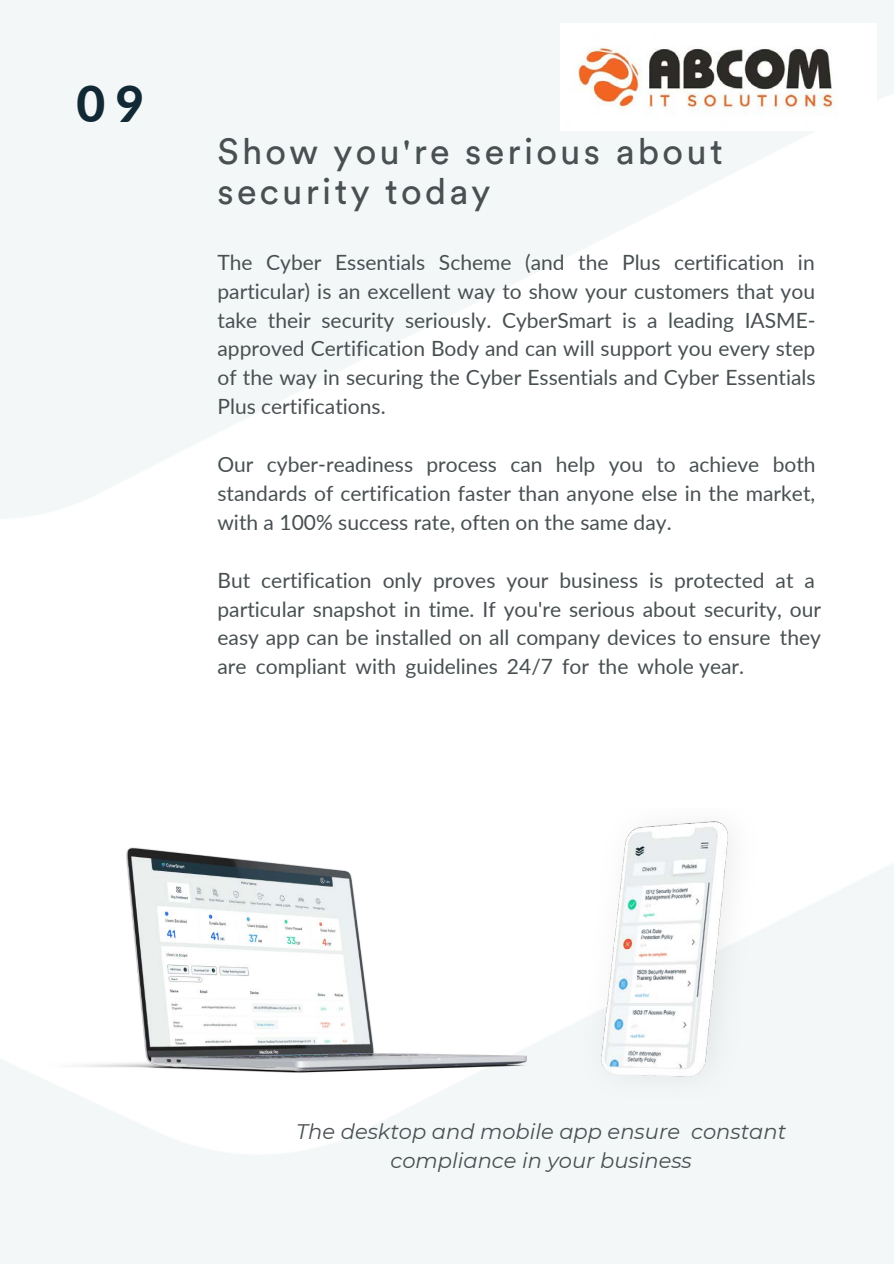
<style>
.page{position:relative;width:894px;height:1264px;background:#fff}
.page>*{position:absolute;margin:0;border:0;box-sizing:border-box;transform-origin:0 0}
.t1{font:800 49.65px "Lato";color:#112935}
.t2{font:36px/40.5px "Circular Std";letter-spacing:.09em;color:#495052}
.t3{font:21px/29px "Lato";color:#495052;text-align:justify}
.t4{font:italic 21px/29px "Montserrat";color:#495052;text-align:center}
</style>
<div class="page">
<img style="left:29px;top:847px;width:551px;height:313px">
<img style="left:554px;top:811px;width:223px;height:286px">
<img style="left:571px;top:46px;width:267px;height:70px">
<h1 class="t1" style="left:77px;top:73px;width:69px">09</h1>
<h2 class="t2" style="left:217px;top:132px;width:506px">Show you're serious about security today</h2>
<p class="t3" style="left:217px;top:247px;width:599px">The Cyber Essentials Scheme (and the Plus certification in particular) is an excellent way to show your customers that you take their security seriously. CyberSmart is a leading IASME&shy;approved Certification Body and can will support you every step of the way in securing the Cyber Essentials and Cyber Essentials Plus certifications.</p>
<p class="t3" style="left:217px;top:449px;width:599px">Our cyber-readiness process can help you to achieve both standards of certification faster than anyone else in the market, with a 100% success rate, often on the same day.</p>
<p class="t3" style="left:217px;top:565px;width:605px;text-align:left">But certification only proves your business is protected at a particular snapshot in time. If you're serious about security, our easy app can be installed on all company devices to ensure they are compliant with guidelines 24/7 for the whole year.</p>
<p class="t4" style="left:296px;top:1115px;width:491px">The desktop and mobile app ensure constant compliance in your business</p>
</div>
